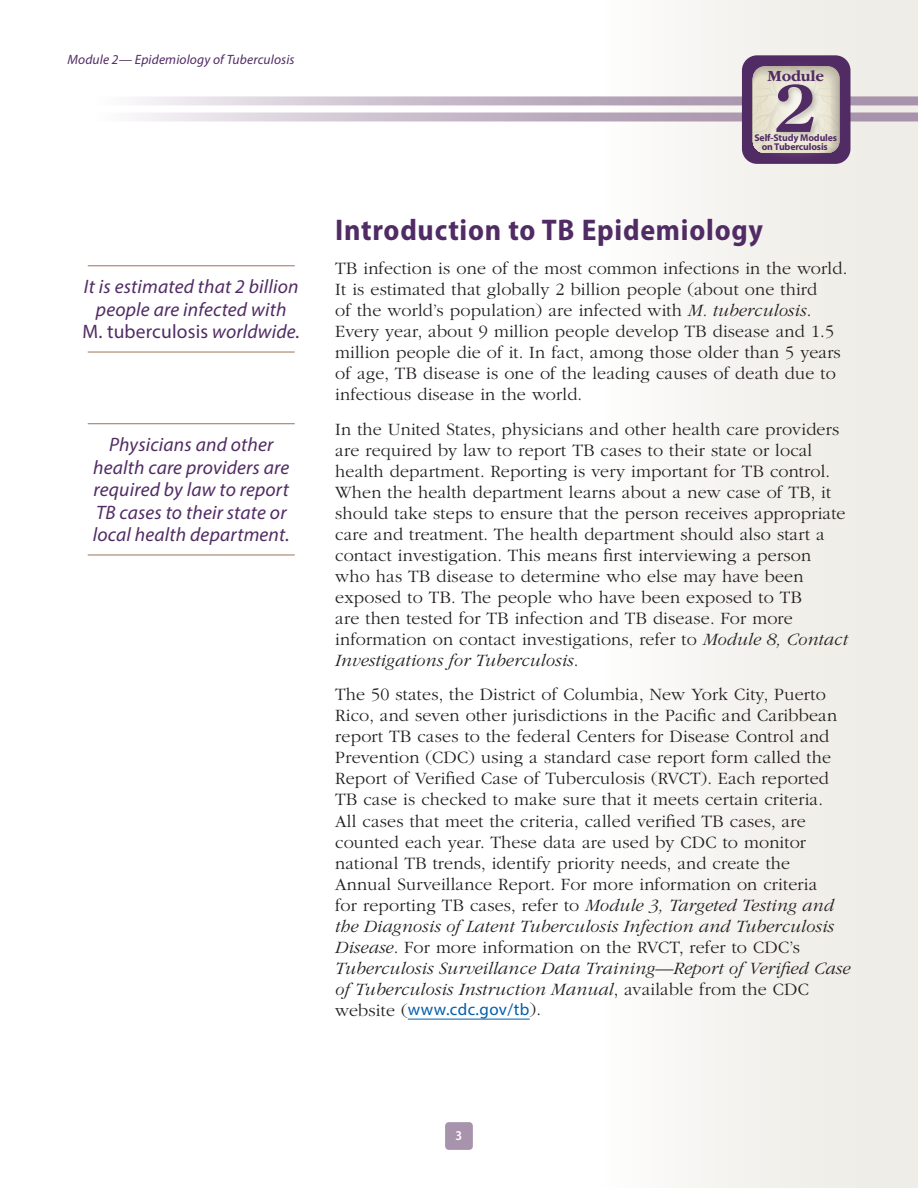
<style>
.page{position:relative;width:918px;height:1188px;background:#fff}
.page>*{position:absolute;margin:0;border:0;box-sizing:border-box;transform-origin:0 0}
.t1{font:700 64.65px "Century Old Style Std";color:#512b64}
.t2{font:700 semi-condensed 30px "Myriad Pro";letter-spacing:.025em;color:#512c64}
.Callout_text{font:italic 19.5px/22.5px "Myriad Pro";letter-spacing:.01em;color:#512c64;text-align:center}
.P1{font:300 18px/21px "ITC Garamond Std";letter-spacing:.01em;color:#231f20}
.P1-2{font:16.8px "Myriad Pro";letter-spacing:.025em;color:#015dab}
.t3{font:700 16.2px "ITC Garamond Std";letter-spacing:-.015em;color:#512b64}
.t4{font:italic 13.5px "Myriad Pro";letter-spacing:.01em;color:#512c64}
.t5{font:600 semi-condensed 13.5px "Myriad Pro";color:#fff}
.t6{font:700 9.75px "Myriad Pro";letter-spacing:-.015em;color:#512b64}
.s1{font-style:normal}
.s2{font-style:italic}
.s3{font-family:"ITC Garamond Std";font-weight:300;font-size:18px;color:#231f20}
</style>
<div class="page">
<div style="left:603px;top:0;width:315px;height:1188px;background:linear-gradient(to right,#fcfcfb,#eceae3)"></div>
<svg style="left:136px;top:112px;width:782px;height:10px;background:#ccc0ce"></svg>
<svg style="left:136px;top:96px;width:782px;height:9px;background:#c9bccb"></svg>
<div style="left:742px;top:55px;width:108px;height:109px;background:#512b64;border-radius:15px"></div>
<img style="left:745px;top:50px;width:105px;height:126px">
<img style="left:770px;top:73px;width:57px;height:86px">
<hr style="left:408px;top:1019px;width:122px;height:1px;background:#015dab">
<hr style="left:88px;top:265px;width:207px;height:1px;background:#9d7359">
<hr style="left:88px;top:352px;width:207px;height:1px;background:#9d7359">
<hr style="left:88px;top:423px;width:207px;height:1px;background:#9d7359">
<hr style="left:88px;top:555px;width:207px;height:1px;background:#9d7359">
<div style="left:447px;top:1124px;width:24px;height:24px;background:#a893ac;border-radius:2px"></div>
<div style="left:445px;top:1122px;width:28px;height:28px;border:4px solid #a893ac;border-radius:2px"></div>
<p class="t4" style="left:68px;top:51px;width:229px">Module 2— Epidemiology of Tuberculosis</p>
<p class="Callout_text" style="left:83px;top:275px;width:219px">It is estimated that 2 billion people are infected with<br><span class="s1">M. tuberculosis</span> worldwide.</p>
<p class="Callout_text" style="left:93px;top:433px;width:198px">Physicians and other health care providers are required by law to report<br>TB cases to their state or local health department.</p>
<p class="t3" style="left:768px;top:66px;width:58px">Module</p>
<h1 class="t1" style="left:774px;top:66px;width:44px">2</h1>
<p class="t6" style="left:762px;top:141px;width:68px">on Tuberculosis</p>
<p class="t6" style="left:754px;top:132px;width:84px">Self-Study Modules</p>
<h1 class="t2" style="left:335px;top:213px;width:429px">Introduction to TB Epidemiology</h1>
<p class="P1" style="left:335px;top:258px;width:514px">TB infection is one of the most common infections in the world.<br>It is estimated that globally 2 billion people (about one third<br>of the world’s population) are infected with <span class="s2">M. tuberculosis</span>.<br>Every year, about 9 million people develop TB disease and 1.5 million people die of it. In fact, among those older than 5 years of age, TB disease is one of the leading causes of death due to infectious disease in the world.</p>
<p class="P1" style="left:335px;top:419px;width:514px">In the United States, physicians and other health care providers are required by law to report TB cases to their state or local health department. Reporting is very important for TB control.<br>When the health department learns about a new case of TB, it should take steps to ensure that the person receives appropriate care and treatment. The health department should also start a contact investigation. This means first interviewing a person who has TB disease to determine who else may have been exposed to TB. The people who have been exposed to TB<br>are then tested for TB infection and TB disease. For more information on contact investigations, refer to <span class="s2">Module 8, Contact Investigations for Tuberculosis</span>.</p>
<p class="P1" style="left:335px;top:685px;width:517px">The 50 states, the District of Columbia, New York City, Puerto Rico, and seven other jurisdictions in the Pacific and Caribbean report TB cases to the federal Centers for Disease Control and Prevention (CDC) using a standard case report form called the Report of Verified Case of Tuberculosis (RVCT). Each reported TB case is checked to make sure that it meets certain criteria.<br>All cases that meet the criteria, called verified TB cases, are counted each year. These data are used by CDC to monitor national TB trends, identify priority needs, and create the Annual Surveillance Report. For more information on criteria<br>for reporting TB cases, refer to <span class="s2">Module 3, Targeted Testing and the Diagnosis of Latent Tuberculosis Infection and Tuberculosis Disease</span>. For more information on the RVCT, refer to CDC’s <span class="s2">Tuberculosis Surveillance Data Training—Report of Verified Case of Tuberculosis Instruction Manual</span>, available from the CDC</p>
<p class="P1-2" style="left:335px;top:999px;width:207px"><span class="s3">website (</span>www.cdc.gov/tb<span class="s3">).</span></p>
<p class="t5" style="left:456px;top:1128px;width:8px">3</p>
</div>
